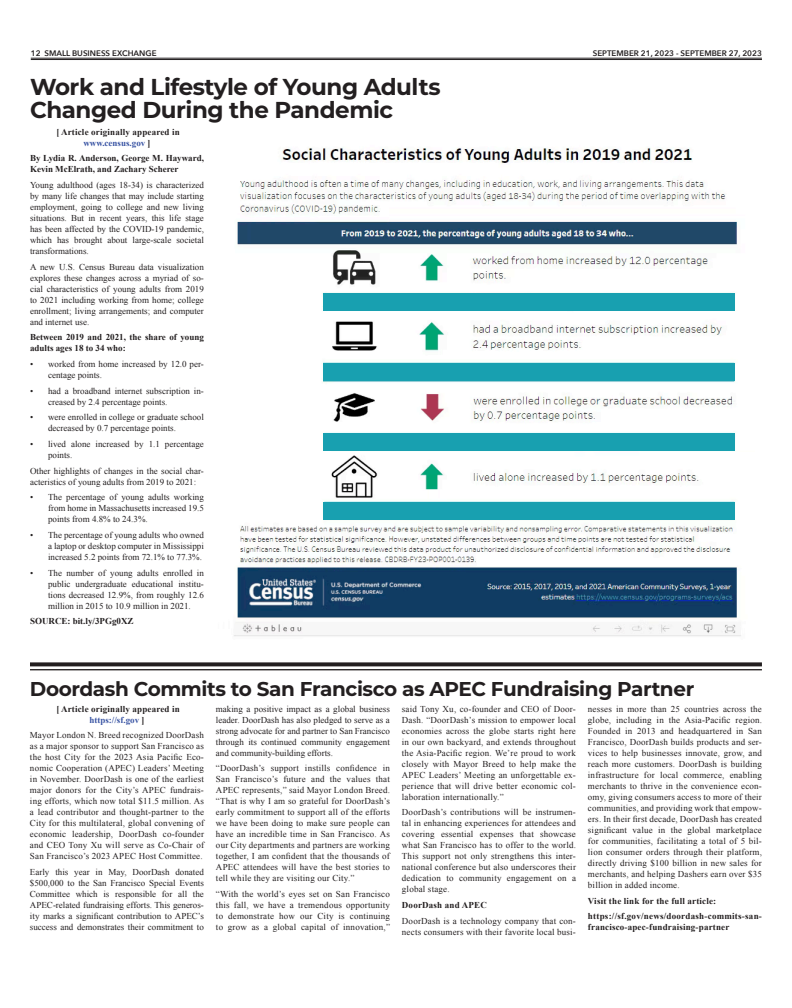
<style>
.page{position:relative;width:792px;height:1008px;background:#fff}
.page>*{position:absolute;margin:0;border:0;box-sizing:border-box;transform-origin:0 0}
.Article_Text{font:700 23px/23px "Montserrat";letter-spacing:-.02em;color:#231f20}
.Article_Text-2{font:700 20px "Montserrat";letter-spacing:-.02em;color:#231f20}
.Article_Text-3{font:9px/11px "Times New Roman";color:#231f20;text-align:justify}
.Article_Text-4{font:700 9px/11px "Times New Roman";letter-spacing:.02em;color:#231f20;text-align:center}
.Article_Text-5{font:700 9px/11px "Times New Roman";color:#231f20}
.Article_Text-6{font:9px/11px "Times New Roman";letter-spacing:.02em;color:#231f20}
.t1{font:600 8px "Avenir Next";color:#231f20}
.s1{color:#3853a3}
</style>
<div class="page">
<hr style="left:31px;top:58px;width:731px;height:1px;background:#231f20">
<hr style="left:31px;top:59px;width:731px;height:1px;background:#231f20">
<svg style="left:30px;top:662px;width:732px;height:4px;fill:#231f20"></svg>
<hr style="left:30px;top:669px;width:732px;height:1px;background:#231f20">
<img style="left:234px;top:147px;width:507px;height:489px">
<div style="left:323px;top:293px;width:411px;height:17px;background:#18a0b0"></div>
<div style="left:323px;top:364px;width:411px;height:17px;background:#18a0b0"></div>
<div style="left:323px;top:433px;width:411px;height:18px;background:#18a0b0"></div>
<div style="left:323px;top:502px;width:411px;height:17px;background:#18a0b0"></div>
<p class="t1" style="left:31px;top:46px;width:127px">12 SMALL BUSINESS EXCHANGE</p>
<p class="t1" style="left:593px;top:46px;width:171px">SEPTEMBER 21, 2023 - SEPTEMBER 27, 2023</p>
<p class="Article_Text" style="left:30px;top:74px;width:412px">Work and Lifestyle of Young Adults<br>Changed During the Pandemic</p>
<p class="Article_Text-4" style="left:56px;top:126px;width:125px">[ Article originally appeared in <span class="s1">www.census.gov</span> ]</p>
<p class="Article_Text-5" style="left:30px;top:153px;width:175px">By Lydia R. Anderson, George M. Hayward,<br>Kevin McElrath, and Zachary Scherer</p>
<p class="Article_Text-3" style="left:30px;top:179px;width:175px">Young adulthood (ages 18-34) is characterized by many life changes that may include starting employment, going to college and new living situations. But in recent years, this life stage has been affected by the COVID-19 pandemic, which has brought about large-scale societal transformations.</p>
<p class="Article_Text-3" style="left:30px;top:261px;width:175px">A new U.S. Census Bureau data visualization explores these changes across a myriad of so&shy;cial characteristics of young adults from 2019 to 2021 including working from home; college enrollment; living arrangements; and computer and internet use.</p>
<p class="Article_Text-5" style="left:30px;top:332px;width:175px">Between 2019 and 2021, the share of young adults ages 18 to 34 who:</p>
<p class="Article_Text-3" style="left:48px;top:358px;width:157px;text-indent:-18px">• worked from home increased by 12.0 per&shy;centage points.</p>
<p class="Article_Text-3" style="left:48px;top:385px;width:157px;text-indent:-18px">• had a broadband internet subscription in&shy;creased by 2.4 percentage points.</p>
<p class="Article_Text-3" style="left:48px;top:412px;width:157px;text-indent:-18px">• were enrolled in college or graduate school decreased by 0.7 percentage points.</p>
<p class="Article_Text-3" style="left:48px;top:438px;width:157px;text-indent:-18px">• lived alone increased by 1.1 percentage points.</p>
<p class="Article_Text-3" style="left:30px;top:465px;width:175px">Other highlights of changes in the social char&shy;acteristics of young adults from 2019 to 2021:</p>
<p class="Article_Text-3" style="left:48px;top:492px;width:157px;text-indent:-18px">• The percentage of young adults working from home in Massachusetts increased 19.5 points from 4.8% to 24.3%.</p>
<p class="Article_Text-3" style="left:48px;top:529px;width:157px;text-indent:-18px">• The percentage of young adults who owned a laptop or desktop computer in Mississippi increased 5.2 points from 72.1% to 77.3%.</p>
<p class="Article_Text-3" style="left:48px;top:567px;width:157px;text-indent:-18px">• The number of young adults enrolled in public undergraduate educational institu&shy;tions decreased 12.9%, from roughly 12.6 million in 2015 to 10.9 million in 2021.</p>
<p class="Article_Text-5" style="left:30px;top:616px;width:105px">SOURCE: bit.ly/3PGg0XZ</p>
<p class="Article_Text-2" style="left:30px;top:675px;width:666px">Doordash Commits to San Francisco as APEC Fundraising Partner</p>
<p class="Article_Text-4" style="left:56px;top:703px;width:125px">[ Article originally appeared in <span class="s1">https://sf.gov</span> ]</p>
<p class="Article_Text-3" style="left:30px;top:730px;width:176px">Mayor London N. Breed recognized DoorDash as a major sponsor to support San Francisco as the host City for the 2023 Asia Pacific Eco&shy;nomic Cooperation (APEC) Leaders’ Meeting in November. DoorDash is one of the earliest major donors for the City’s APEC fundrais&shy;ing efforts, which now total $11.5 million. As a lead contributor and thought-partner to the City for this multilateral, global convening of economic leadership, DoorDash co-founder and CEO Tony Xu will serve as Co-Chair of San Francisco’s 2023 APEC Host Committee.</p>
<p class="Article_Text-3" style="left:30px;top:866px;width:175px">Early this year in May, DoorDash donated $500,000 to the San Francisco Special Events Committee which is responsible for all the APEC-related fundraising efforts. This generos&shy;ity marks a significant contribution to APEC’s success and demonstrates their commitment to</p>
<p class="Article_Text-3" style="left:588px;top:703px;width:176px">nesses in more than 25 countries across the globe, including in the Asia-Pacific region.<br>Founded in 2013 and headquartered in San Francisco, DoorDash builds products and ser&shy;vices to help businesses innovate, grow, and reach more customers. DoorDash is building infrastructure for local commerce, enabling merchants to thrive in the convenience econ&shy;omy, giving consumers access to more of their communities, and providing work that empow&shy;ers. In their first decade, DoorDash has created significant value in the global marketplace for communities, facilitating a total of 5 bil&shy;lion consumer orders through their platform, directly driving $100 billion in new sales for merchants, and helping Dashers earn over $35 billion in added income.</p>
<p class="Article_Text-4" style="left:588px;top:895px;width:130px">Visit the link for the full article:</p>
<p class="Article_Text-4" style="left:588px;top:910px;width:175px;text-align:left">https://sf.gov/news/doordash-commits-san&shy;francisco-apec-fundraising-partner</p>
<p class="Article_Text-3" style="left:402px;top:703px;width:176px">said Tony Xu, co-founder and CEO of Door-Dash. “DoorDash’s mission to empower local economies across the globe starts right here in our own backyard, and extends throughout the Asia-Pacific region. We’re proud to work closely with Mayor Breed to help make the APEC Leaders’ Meeting an unforgettable ex&shy;perience that will drive better economic col&shy;laboration internationally.”</p>
<p class="Article_Text-3" style="left:402px;top:807px;width:176px">DoorDash’s contributions will be instrumen&shy;tal in enhancing experiences for attendees and covering essential expenses that showcase what San Francisco has to offer to the world.<br>This support not only strengthens this inter&shy;national conference but also underscores their dedication to community engagement on a global stage.</p>
<p class="Article_Text-4" style="left:402px;top:899px;width:86px">DoorDash and APEC</p>
<p class="Article_Text-6" style="left:402px;top:915px;width:175px">DoorDash is a technology company that con&shy;nects consumers with their favorite local busi-</p>
<p class="Article_Text-3" style="left:216px;top:703px;width:176px">making a positive impact as a global business leader. DoorDash has also pledged to serve as a strong advocate for and partner to San Francisco through its continued community engagement and community-building efforts.</p>
<p class="Article_Text-3" style="left:216px;top:763px;width:176px">“DoorDash’s support instills confidence in San Francisco’s future and the values that APEC represents,” said Mayor London Breed. “That is why I am so grateful for DoorDash’s early commitment to support all of the efforts we have been doing to make sure people can have an incredible time in San Francisco. As our City departments and partners are working together, I am confident that the thousands of APEC attendees will have the best stories to tell while they are visiting our City.”</p>
<p class="Article_Text-3" style="left:216px;top:888px;width:176px">“With the world’s eyes set on San Francisco this fall, we have a tremendous opportunity to demonstrate how our City is continuing to grow as a global capital of innovation,”</p>
</div>
